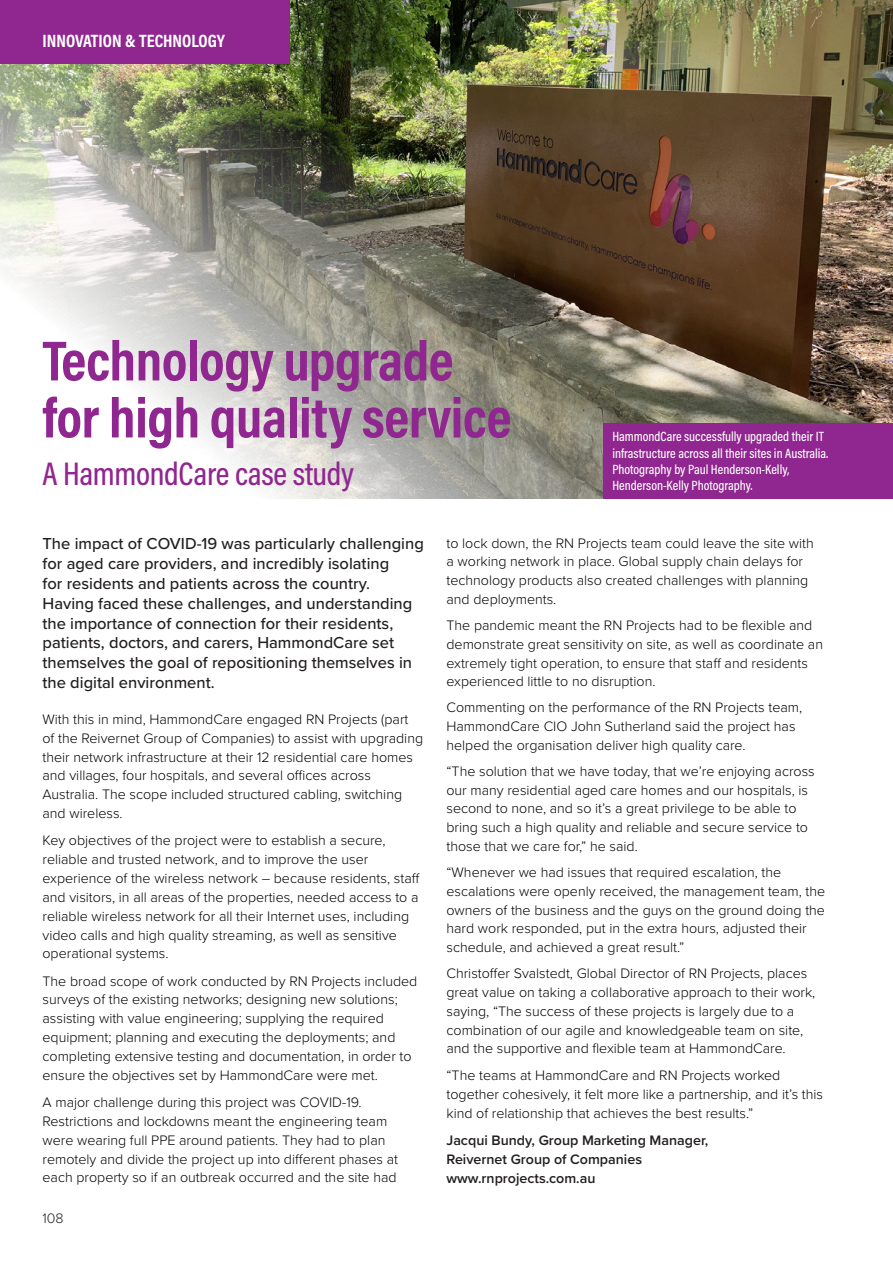
<style>
.page{position:relative;width:893px;height:1263px;background:#fff}
.page>*{position:absolute;margin:0;border:0;box-sizing:border-box;transform-origin:0 0}
.National_Update_Head{font:700 57px/57px "Acumin Pro Cond";letter-spacing:-.01em;color:#90268f}
.National_Update_Head-2{font:500 33px "Acumin Pro Cond";letter-spacing:-.01em;color:#90268f}
.t1{font:700 18px "Acumin Pro Cond";color:#fff}
.Intro_Text{font:500 16.5px/19.8px "Proxima Nova";color:#231f20}
.Body_Text{font:300 14.25px/18.9px "Proxima Nova";color:#000}
.Body_Text-2{font:600 14.25px/18.8px "Proxima Nova";color:#231f20}
.t2{font:300 14.25px "Proxima Nova";color:#231f20}
.t3{font:500 13.5px/16.2px "Acumin Pro Cond";color:#fff}
</style>
<div class="page">
<img style="left:0;top:0;width:893px;height:498px">
<div style="left:604px;top:423px;width:289px;height:75px;background:#90268f"></div>
<div style="left:0;top:0;width:289px;height:64px;background:#90268f"></div>
<p class="t1" style="left:43px;top:29px;width:184px">INNOVATION &amp; TECHNOLOGY</p>
<p class="National_Update_Head" style="left:43px;top:331px;width:470px">Technology upgrade for high quality service</p>
<p class="National_Update_Head-2" style="left:43px;top:452px;width:313px">A HammondCare case study</p>
<p class="t3" style="left:612px;top:428px;width:217px">HammondCare successfully upgraded their IT infrastructure across all their sites in Australia.<br>Photography by Paul Henderson-Kelly, Henderson-Kelly Photography.</p>
<p class="Intro_Text" style="left:43px;top:533px;width:383px">The impact of COVID-19 was particularly challenging for aged care providers, and incredibly isolating<br>for residents and patients across the country.<br>Having faced these challenges, and understanding the importance of connection for their residents, patients, doctors, and carers, HammondCare set themselves the goal of repositioning themselves in the digital environment.</p>
<p class="Body_Text" style="left:43px;top:709px;width:382px">With this in mind, HammondCare engaged RN Projects (part of the Reivernet Group of Companies) to assist with upgrading their network infrastructure at their 12 residential care homes and villages, four hospitals, and several offices across Australia. The scope included structured cabling, switching and wireless.</p>
<p class="Body_Text" style="left:43px;top:830px;width:379px">Key objectives of the project were to establish a secure, reliable and trusted network, and to improve the user experience of the wireless network – because residents, staff and visitors, in all areas of the properties, needed access to a reliable wireless network for all their Internet uses, including video calls and high quality streaming, as well as sensitive operational systems.</p>
<p class="Body_Text" style="left:43px;top:971px;width:376px">The broad scope of work conducted by RN Projects included surveys of the existing networks; designing new solutions; assisting with value engineering; supplying the required equipment; planning and executing the deployments; and completing extensive testing and documentation, in order to ensure the objectives set by HammondCare were met.</p>
<p class="Body_Text" style="left:43px;top:1092px;width:357px">A major challenge during this project was COVID-19.<br>Restrictions and lockdowns meant the engineering team were wearing full PPE around patients. They had to plan remotely and divide the project up into different phases at each property so if an outbreak occurred and the site had</p>
<p class="t2" style="left:43px;top:1208px;width:23px">108</p>
<p class="Body_Text" style="left:446px;top:533px;width:369px">to lock down, the RN Projects team could leave the site with a working network in place. Global supply chain delays for technology products also created challenges with planning and deployments.</p>
<p class="Body_Text" style="left:446px;top:615px;width:378px">The pandemic meant the RN Projects had to be flexible and demonstrate great sensitivity on site, as well as coordinate an extremely tight operation, to ensure that staff and residents experienced little to no disruption.</p>
<p class="Body_Text" style="left:446px;top:697px;width:357px">Commenting on the performance of the RN Projects team,<br>HammondCare CIO John Sutherland said the project has helped the organisation deliver high quality care.</p>
<p class="Body_Text" style="left:446px;top:761px;width:370px">“The solution that we have today, that we’re enjoying across our many residential aged care homes and our hospitals, is second to none, and so it’s a great privilege to be able to bring such a high quality and reliable and secure service to those that we care for,” he said.</p>
<p class="Body_Text" style="left:446px;top:862px;width:380px">“Whenever we had issues that required escalation, the escalations were openly received, the management team, the owners of the business and the guys on the ground doing the hard work responded, put in the extra hours, adjusted their schedule, and achieved a great result.”</p>
<p class="Body_Text" style="left:446px;top:963px;width:370px">Christoffer Svalstedt, Global Director of RN Projects, places great value on taking a collaborative approach to their work, saying, “The success of these projects is largely due to a combination of our agile and knowledgeable team on site, and the supportive and flexible team at HammondCare.</p>
<p class="Body_Text" style="left:446px;top:1065px;width:378px">“The teams at HammondCare and RN Projects worked together cohesively, it felt more like a partnership, and it’s this kind of relationship that achieves the best results.”</p>
<p class="Body_Text-2" style="left:446px;top:1130px;width:263px">Jacqui Bundy, Group Marketing Manager,<br>Reivernet Group of Companies www.rnprojects.com.au</p>
</div>
